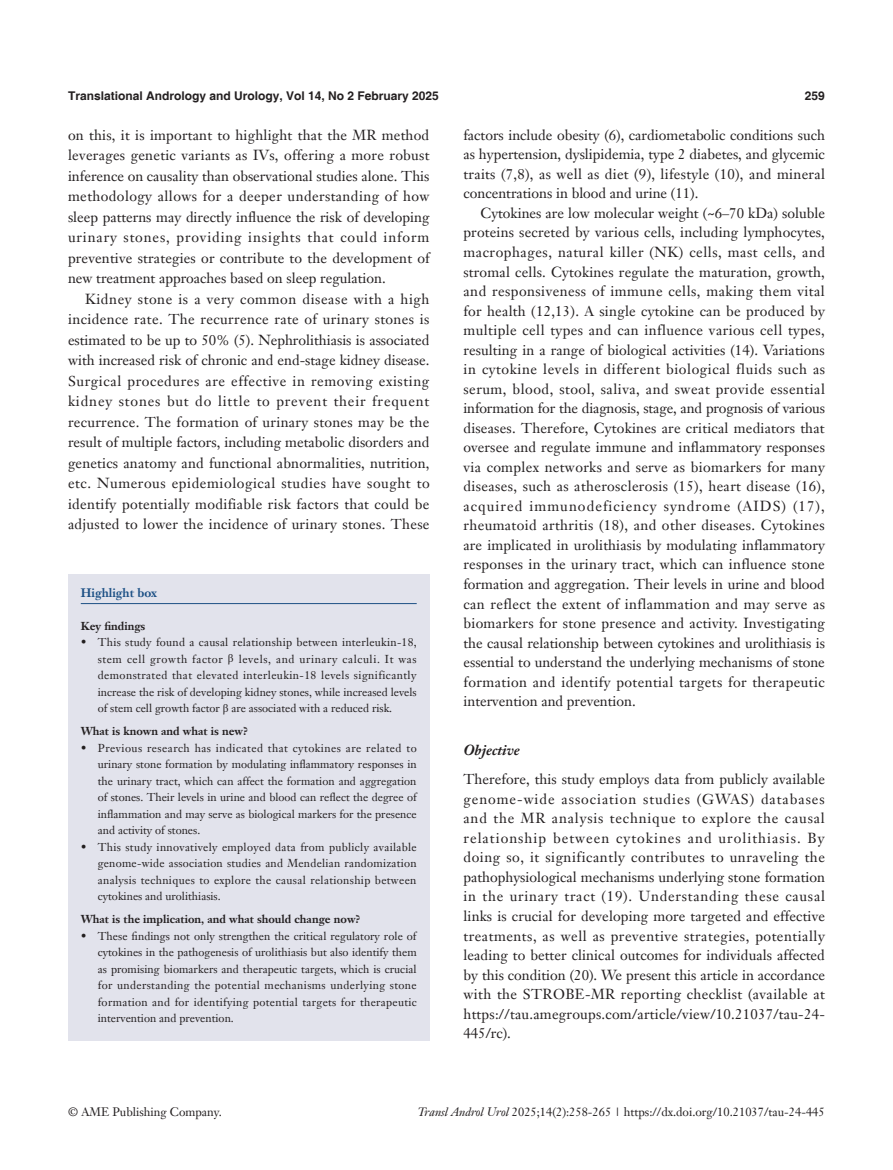
<style>
.page{position:relative;width:893px;height:1170px;background:#fff}
.page>*{position:absolute;margin:0;border:0;box-sizing:border-box;transform-origin:0 0}
.t1{font:14.25px/19.5px "Janson Text LT";letter-spacing:.015em;color:#231f20;text-align:justify}
._2ji-6_5{font:italic 700 14.25px "Janson Text LT";color:#231f20}
.t2{font:12px "Janson Text LT";color:#231f20}
.t3{font:700 12px "Helvetica";color:#231f20}
.Cite{font:700 12px "Janson Text LT";color:#1c5085}
.box-zhengwen{font:11.25px/16.5px "Janson Text LT";color:#231f20;text-align:justify}
.box-biaoti-1_5mm{font:700 11.25px "Janson Text LT";color:#231f20}
.box-biaoti{font:700 11.25px "Janson Text LT";color:#231f20}
.s1{font-family:"Times New Roman"}
.s2{font-style:italic}
</style>
<div class="page">
<div style="left:68px;top:574px;width:361px;height:466px;background:#e2e3ec"></div>
<hr style="left:81px;top:603px;width:336px;height:1px;background:#1c5085">
<p class="t3" style="left:68px;top:88px;width:372px">Translational Andrology and Urology, Vol 14, No 2 February 2025</p>
<p class="t3" style="left:805px;top:88px;width:22px">259</p>
<p class="t1" style="left:68px;top:124px;width:363px;line-height:20.5px">on this, it is important to highlight that the MR method leverages genetic variants as IVs, offering a more robust inference on causality than observational studies alone. This methodology allows for a deeper understanding of how sleep patterns may directly influence the risk of developing urinary stones, providing insights that could inform preventive strategies or contribute to the development of new treatment approaches based on sleep regulation.</p>
<p class="t1" style="left:68px;top:288px;width:363px;line-height:20.5px;text-indent:17px">Kidney stone is a very common disease with a high incidence rate. The recurrence rate of urinary stones is estimated to be up to 50% (5). Nephrolithiasis is associated with increased risk of chronic and end-stage kidney disease.<br>Surgical procedures are effective in removing existing kidney stones but do little to prevent their frequent recurrence. The formation of urinary stones may be the result of multiple factors, including metabolic disorders and genetics anatomy and functional abnormalities, nutrition, etc. Numerous epidemiological studies have sought to identify potentially modifiable risk factors that could be adjusted to lower the incidence of urinary stones. These</p>
<p class="Cite" style="left:81px;top:585px;width:78px">Highlight box</p>
<p class="box-biaoti" style="left:81px;top:618px;width:66px">Key findings</p>
<p class="box-zhengwen" style="left:98px;top:633px;width:320px;text-indent:-17px">• This study found a causal relationship between interleukin-18, stem cell growth factor <span class="s1">β</span> levels, and urinary calculi. It was demonstrated that elevated interleukin-18 levels significantly increase the risk of developing kidney stones, while increased levels of stem cell growth factor <span class="s1">β</span> are associated with a reduced risk.</p>
<p class="box-biaoti-1_5mm" style="left:81px;top:723px;width:169px">What is known and what is new?</p>
<p class="box-zhengwen" style="left:98px;top:739px;width:320px;text-indent:-17px">• Previous research has indicated that cytokines are related to urinary stone formation by modulating inflammatory responses in the urinary tract, which can affect the formation and aggregation of stones. Their levels in urine and blood can reflect the degree of inflammation and may serve as biological markers for the presence and activity of stones.</p>
<p class="box-zhengwen" style="left:98px;top:838px;width:321px;text-indent:-17px">• This study innovatively employed data from publicly available genome-wide association studies and Mendelian randomization analysis techniques to explore the causal relationship between cytokines and urolithiasis.</p>
<p class="box-biaoti-1_5mm" style="left:81px;top:911px;width:281px">What is the implication, and what should change now?</p>
<p class="box-zhengwen" style="left:98px;top:927px;width:321px;text-indent:-17px">• These findings not only strengthen the critical regulatory role of cytokines in the pathogenesis of urolithiasis but also identify them as promising biomarkers and therapeutic targets, which is crucial for understanding the potential mechanisms underlying stone formation and for identifying potential targets for therapeutic intervention and prevention.</p>
<p class="t1" style="left:463px;top:125px;width:363px">factors include obesity (6), cardiometabolic conditions such as hypertension, dyslipidemia, type 2 diabetes, and glycemic traits (7,8), as well as diet (9), lifestyle (10), and mineral concentrations in blood and urine (11).</p>
<p class="t1" style="left:463px;top:203px;width:363px;text-indent:17px">Cytokines are low molecular weight (~6–70 kDa) soluble proteins secreted by various cells, including lymphocytes, macrophages, natural killer (NK) cells, mast cells, and stromal cells. Cytokines regulate the maturation, growth, and responsiveness of immune cells, making them vital for health (12,13). A single cytokine can be produced by multiple cell types and can influence various cell types, resulting in a range of biological activities (14). Variations in cytokine levels in different biological fluids such as serum, blood, stool, saliva, and sweat provide essential information for the diagnosis, stage, and prognosis of various diseases. Therefore, Cytokines are critical mediators that oversee and regulate immune and inflammatory responses via complex networks and serve as biomarkers for many diseases, such as atherosclerosis (15), heart disease (16), acquired immunodeficiency syndrome (AIDS) (17), rheumatoid arthritis (18), and other diseases. Cytokines are implicated in urolithiasis by modulating inflammatory responses in the urinary tract, which can influence stone formation and aggregation. Their levels in urine and blood can reflect the extent of inflammation and may serve as biomarkers for stone presence and activity. Investigating the causal relationship between cytokines and urolithiasis is essential to understand the underlying mechanisms of stone formation and identify potential targets for therapeutic intervention and prevention.</p>
<p class="_2ji-6_5" style="left:463px;top:740px;width:58px">Objective</p>
<p class="t1" style="left:463px;top:769px;width:363px">Therefore, this study employs data from publicly available genome-wide association studies (GWAS) databases and the MR analysis technique to explore the causal relationship between cytokines and urolithiasis. By doing so, it significantly contributes to unraveling the pathophysiological mechanisms underlying stone formation in the urinary tract (19). Understanding these causal links is crucial for developing more targeted and effective treatments, as well as preventive strategies, potentially leading to better clinical outcomes for individuals affected by this condition (20). We present this article in accordance with the STROBE-MR reporting checklist (available at https://tau.amegroups.com/article/view/10.21037/tau-24- 445/rc).</p>
<p class="t2" style="left:68px;top:1104px;width:155px">© AME Publishing Company.</p>
<p class="t2" style="left:418px;top:1104px;width:408px"><span class="s2">Transl Androl Urol</span> 2025;14(2):258-265 | https://dx.doi.org/10.21037/tau-24-445</p>
</div>
